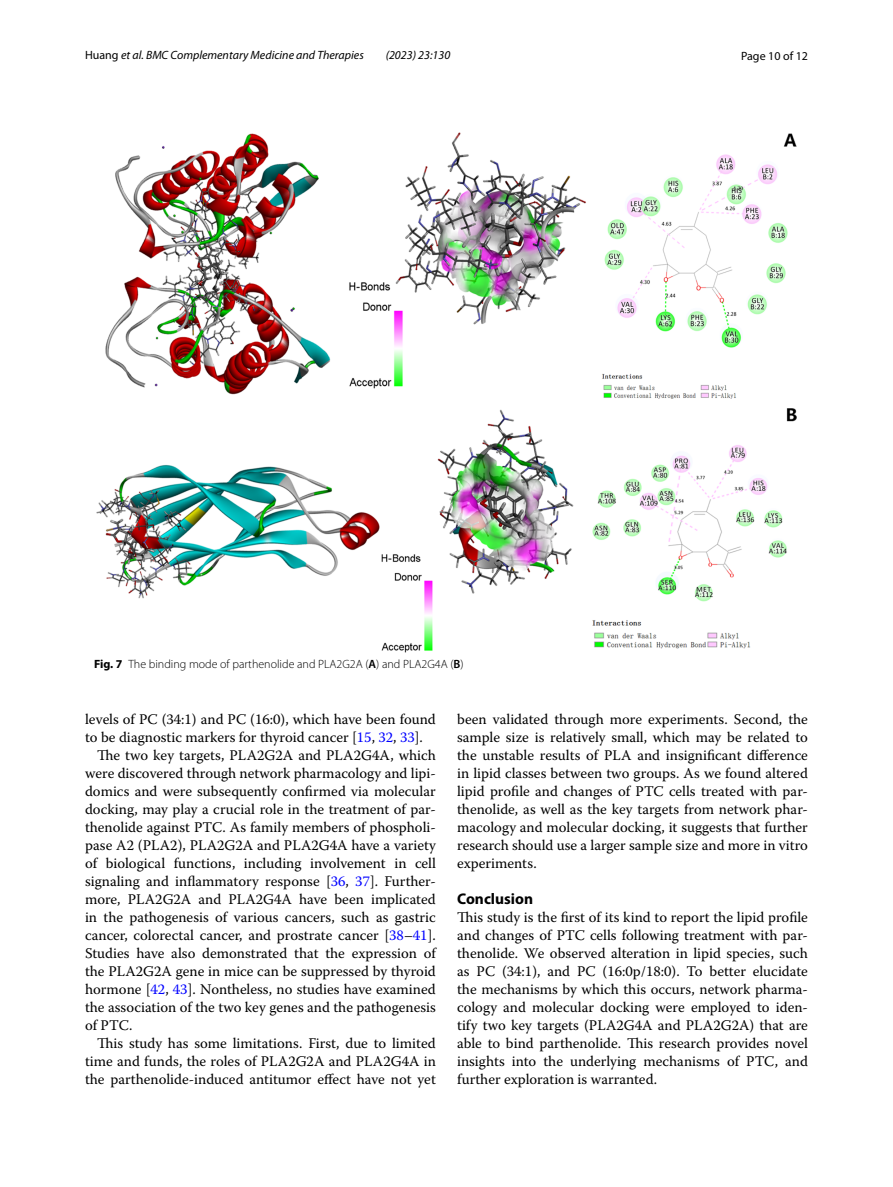
<style>
.page{position:relative;width:893px;height:1187px;background:#fff}
.page>*{position:absolute;margin:0;border:0;box-sizing:border-box;transform-origin:0 0}
.t1{font:700 15.45px "Myriad Pro";color:#000}
.t2{font:14.7px/18px "Warnock Pro";color:#000;text-align:justify}
.t3{font:300 12px "Myriad Pro";color:#000}
.t4{font:italic 12px "Myriad Pro";color:#000}
.t5{font:12px "Myriad Pro";color:#000}
.s1{font-style:normal}
.s2{font-weight:700}
.s3{font-weight:600}
.s4{color:#00f}
</style>
<div class="page">
<img style="left:96px;top:133px;width:701px;height:520px">
<p class="t4" style="left:85px;top:48px;width:280px"><span class="s1">Huang</span> et al. BMC Complementary Medicine and Therapies</p>
<p class="t4" style="left:386px;top:48px;width:66px">(2023) 23:130</p>
<p class="t5" style="left:741px;top:48px;width:68px">Page 10 of 12</p>
<p class="t3" style="left:94px;top:657px;width:371px"><span class="s2">Fig. 7</span> The binding mode of parthenolide and PLA2G2A (<span class="s3">A</span>) and PLA2G4A (<span class="s3">B</span>)</p>
<p class="t2" style="left:85px;top:710px;width:352px">levels of PC (34:1) and PC (16:0), which have been found</p>
<p class="t2" style="left:85px;top:728px;width:339px">to be diagnostic markers for thyroid cancer [<span class="s4">15</span>, <span class="s4">32</span>, <span class="s4">33</span>].</p>
<p class="t2" style="left:97px;top:746px;width:340px">The two key targets, PLA2G2A and PLA2G4A, which</p>
<p class="t2" style="left:85px;top:764px;width:352px">were discovered through network pharmacology and lipi-</p>
<p class="t2" style="left:85px;top:782px;width:352px">domics and were subsequently confirmed via molecular</p>
<p class="t2" style="left:85px;top:800px;width:352px">docking, may play a crucial role in the treatment of par-</p>
<p class="t2" style="left:85px;top:818px;width:352px">thenolide against PTC. As family members of phospholi-</p>
<p class="t2" style="left:85px;top:836px;width:352px">pase A2 (PLA2), PLA2G2A and PLA2G4A have a variety</p>
<p class="t2" style="left:85px;top:854px;width:352px">of biological functions, including involvement in cell</p>
<p class="t2" style="left:85px;top:872px;width:352px">signaling and inflammatory response [<span class="s4">36</span>, <span class="s4">37</span>]. Further-</p>
<p class="t2" style="left:85px;top:890px;width:352px">more, PLA2G2A and PLA2G4A have been implicated</p>
<p class="t2" style="left:85px;top:908px;width:352px">in the pathogenesis of various cancers, such as gastric</p>
<p class="t2" style="left:85px;top:926px;width:352px">cancer, colorectal cancer, and prostrate cancer [<span class="s4">38</span>–<span class="s4">41</span>].</p>
<p class="t2" style="left:85px;top:944px;width:352px">Studies have also demonstrated that the expression of</p>
<p class="t2" style="left:85px;top:962px;width:352px">the PLA2G2A gene in mice can be suppressed by thyroid</p>
<p class="t2" style="left:85px;top:980px;width:352px">hormone [<span class="s4">42</span>, <span class="s4">43</span>]. Nontheless, no studies have examined</p>
<p class="t2" style="left:85px;top:998px;width:352px">the association of the two key genes and the pathogenesis</p>
<p class="t2" style="left:85px;top:1016px;width:49px">of PTC.</p>
<p class="t2" style="left:97px;top:1034px;width:340px">This study has some limitations. First, due to limited</p>
<p class="t2" style="left:85px;top:1052px;width:352px">time and funds, the roles of PLA2G2A and PLA2G4A in</p>
<p class="t2" style="left:85px;top:1070px;width:352px">the parthenolide-induced antitumor effect have not yet</p>
<p class="t2" style="left:457px;top:710px;width:352px">been validated through more experiments. Second, the sample size is relatively small, which may be related to the unstable results of PLA and insignificant difference in lipid classes between two groups. As we found altered lipid profile and changes of PTC cells treated with par&shy;thenolide, as well as the key targets from network phar&shy;macology and molecular docking, it suggests that further research should use a larger sample size and more in vitro experiments.</p>
<p class="t1" style="left:457px;top:888px;width:77px">Conclusion</p>
<p class="t2" style="left:457px;top:908px;width:352px">This study is the first of its kind to report the lipid profile and changes of PTC cells following treatment with par&shy;thenolide. We observed alteration in lipid species, such as PC (34:1), and PC (16:0p/18:0). To better elucidate the mechanisms by which this occurs, network pharma&shy;cology and molecular docking were employed to iden&shy;tify two key targets (PLA2G4A and PLA2G2A) that are able to bind parthenolide. This research provides novel insights into the underlying mechanisms of PTC, and further exploration is warranted.</p>
</div>
